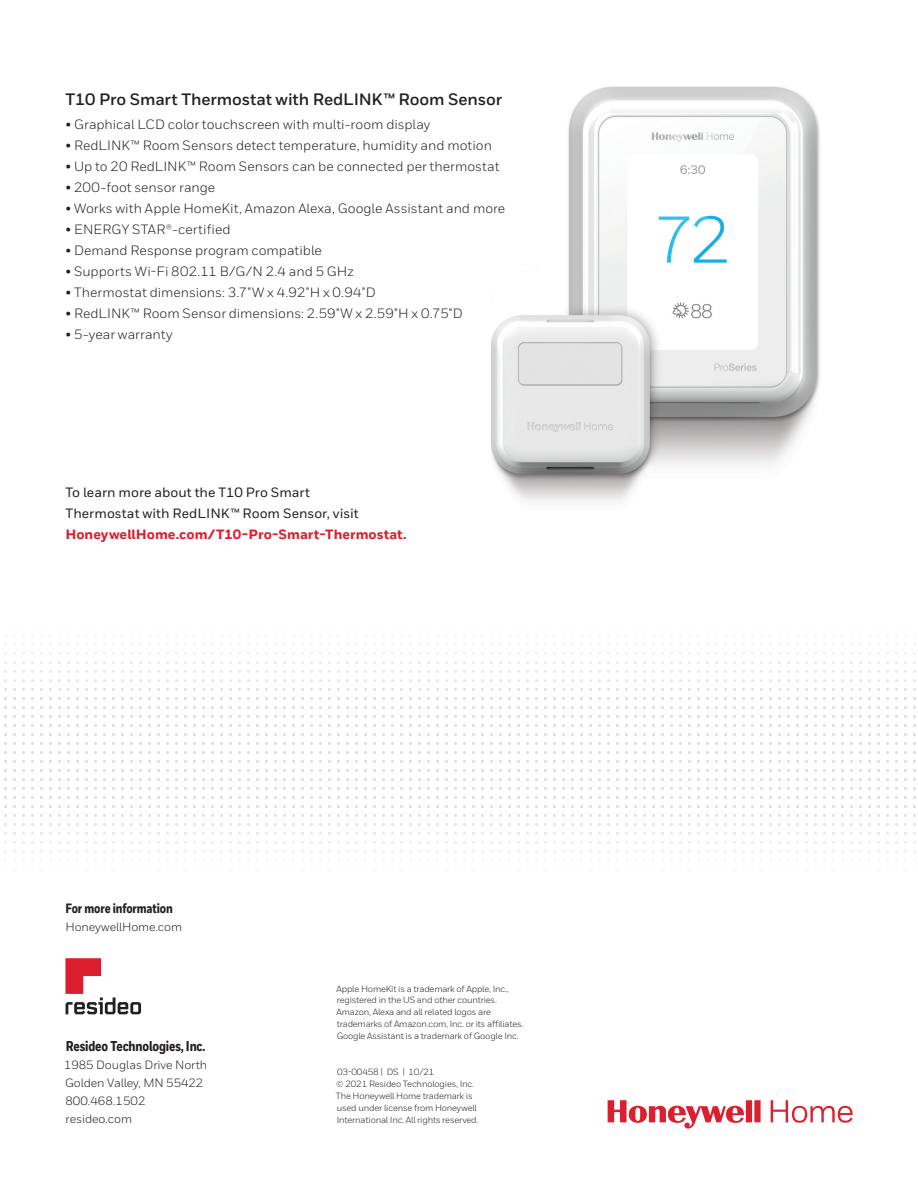
<style>
.page{position:relative;width:918px;height:1188px;background:#fff}
.page>*{position:absolute;margin:0;border:0;box-sizing:border-box;transform-origin:0 0}
.t1{font:700 16.5px "Honeywell Sans";letter-spacing:-.01em;color:#231f20}
.t2{font:800 14.25px "Honeywell Cond";letter-spacing:-.01em;color:#231f20}
.t3{font:13.5px "Honeywell Sans";color:#231f20}
.t4{font:500 13.5px/21px "Honeywell Sans";letter-spacing:.005em;color:#231f20}
.t5{font:800 13.5px "Honeywell Sans";color:#dc1f2e}
.t6{font:800 13.5px "Honeywell Cond";letter-spacing:-.01em;color:#231f20}
.t7{font:12px/18px "Honeywell Sans";letter-spacing:-.01em;color:#231f20}
.t8{font:9px/12px "Honeywell Sans";letter-spacing:-.02em;color:#231f20}
</style>
<div class="page">
<img style="left:491px;top:86px;width:329px;height:415px">
<svg style="left:608px;top:1100px;width:245px;height:29px"></svg>
<svg style="left:65px;top:958px;width:76px;height:56px"></svg>
<svg style="left:4px;top:643px;width:912px;height:210px"></svg>
<p class="t1" style="left:65px;top:90px;width:438px">T10 Pro Smart Thermostat with RedLINK™ Room Sensor</p>
<p class="t3" style="left:65px;top:116px;width:366px">• Graphical LCD color touchscreen with multi-room display</p>
<p class="t3" style="left:65px;top:137px;width:428px">• RedLINK™ Room Sensors detect temperature, humidity and motion</p>
<p class="t3" style="left:65px;top:158px;width:436px">• Up to 20 RedLINK™ Room Sensors can be connected per thermostat</p>
<p class="t3" style="left:65px;top:179px;width:151px">• 200-foot sensor range</p>
<p class="t3" style="left:65px;top:200px;width:441px">• Works with Apple HomeKit, Amazon Alexa, Google Assistant and more</p>
<p class="t3" style="left:65px;top:221px;width:167px">• ENERGY STAR®-certified</p>
<p class="t3" style="left:65px;top:242px;width:258px">• Demand Response program compatible</p>
<p class="t3" style="left:65px;top:263px;width:290px">• Supports Wi-Fi 802.11 B/G/N 2.4 and 5 GHz</p>
<p class="t3" style="left:65px;top:284px;width:312px">• Thermostat dimensions: 3.7"W x 4.92"H x 0.94"D</p>
<p class="t3" style="left:65px;top:305px;width:399px">• RedLINK™ Room Sensor dimensions: 2.59"W x 2.59"H x 0.75"D</p>
<p class="t3" style="left:65px;top:326px;width:109px">• 5-year warranty</p>
<p class="t4" style="left:65px;top:482px;width:295px">To learn more about the T10 Pro Smart<br>Thermostat with RedLINK™ Room Sensor, visit</p>
<p class="t5" style="left:65px;top:526px;width:343px">HoneywellHome.com/T10-Pro-Smart-Thermostat.</p>
<p class="t6" style="left:65px;top:900px;width:109px">For more information</p>
<p class="t7" style="left:65px;top:918px;width:118px">HoneywellHome.com</p>
<p class="t2" style="left:66px;top:1037px;width:141px">Resideo Technologies, Inc.</p>
<p class="t7" style="left:64px;top:1055px;width:145px">1985 Douglas Drive North<br>Golden Valley, MN 55422<br>800.468.1502 resideo.com</p>
<p class="t8" style="left:337px;top:982px;width:188px">Apple HomeKit is a trademark of Apple, Inc., registered in the US and other countries.<br>Amazon, Alexa and all related logos are trademarks of Amazon.com, Inc. or its affiliates.<br>Google Assistant is a trademark of Google Inc.</p>
<p class="t8" style="left:336px;top:1065px;width:144px">03-00458 | DS | 10/21<br>© 2021 Resideo Technologies, Inc.<br>The Honeywell Home trademark is used under license from Honeywell<br>International Inc. All rights reserved.</p>
</div>
